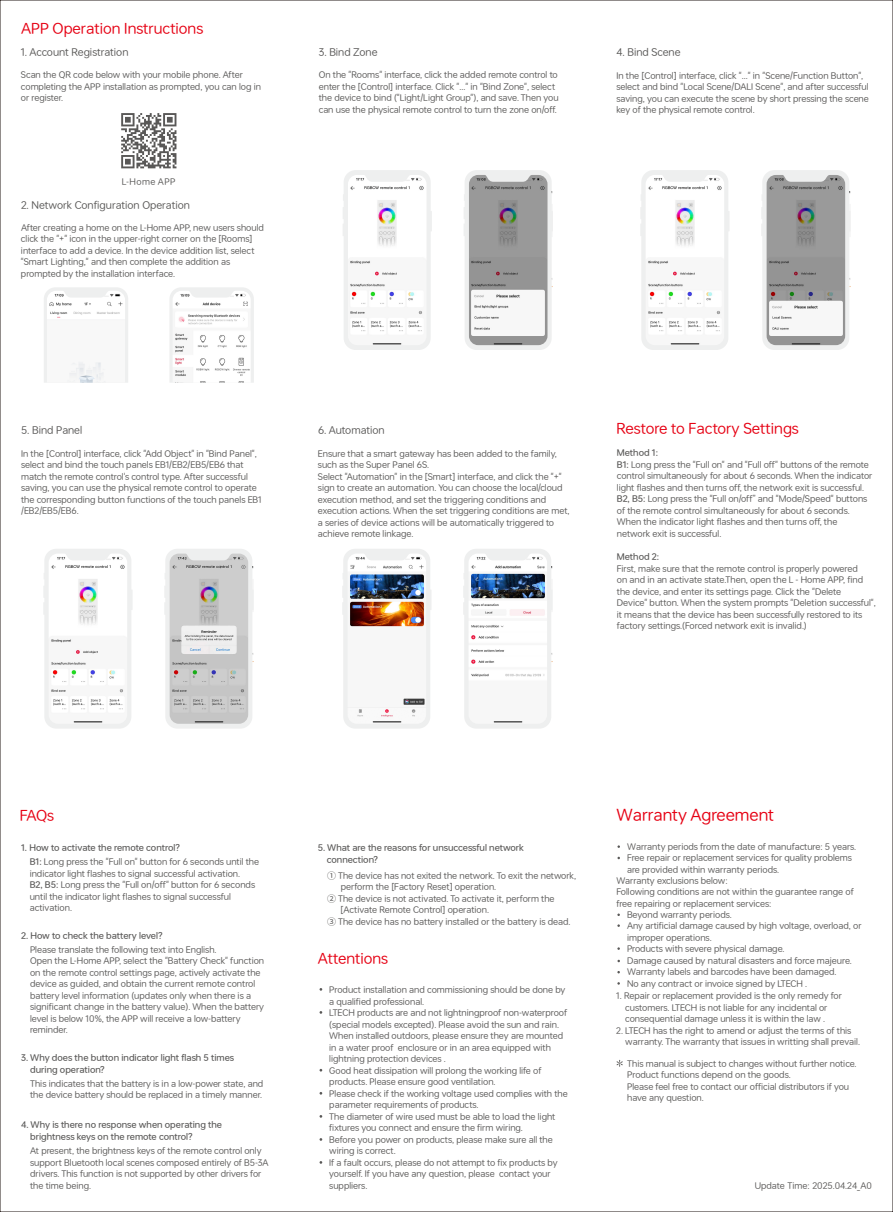
<style>
.page{position:relative;width:893px;height:1212px;background:#fff}
.page>*{position:absolute;margin:0;border:0;box-sizing:border-box;transform-origin:0 0}
.t1{font:16.5px "O Plus Sans 3.0";color:#e60013}
.t2{font:15px "O Plus Sans 3.0";color:#e60013}
.t3{font:10.5px "O Plus Sans 3.0";color:#595857}
.t4{font:9px/11.6px "O Plus Sans 3.0";color:#595857}
.t5{font:500 9px/11.6px "O Plus Sans 3.0";color:#595857}
.s1{font-weight:500}
.s2{font-family:"Source Han Sans CN"}
</style>
<div class="page">
<svg style="left:343px;top:170px;width:89px;height:180px"></svg>
<svg style="left:464px;top:170px;width:89px;height:180px"></svg>
<img style="left:348px;top:175px;width:78px;height:170px">
<img style="left:469px;top:175px;width:78px;height:170px">
<svg style="left:616px;top:1059px;width:7px;height:8px"></svg>
<svg style="left:640px;top:170px;width:89px;height:180px"></svg>
<svg style="left:761px;top:170px;width:89px;height:180px"></svg>
<img style="left:767px;top:175px;width:78px;height:170px">
<img style="left:646px;top:175px;width:78px;height:170px">
<svg style="left:342px;top:549px;width:89px;height:180px"></svg>
<svg style="left:463px;top:549px;width:89px;height:180px"></svg>
<img style="left:348px;top:554px;width:78px;height:170px">
<img style="left:469px;top:554px;width:78px;height:170px">
<svg style="left:43px;top:549px;width:90px;height:180px"></svg>
<svg style="left:164px;top:549px;width:90px;height:180px"></svg>
<img style="left:49px;top:554px;width:78px;height:170px">
<img style="left:170px;top:554px;width:78px;height:170px">
<svg style="left:170px;top:287px;width:84px;height:96px"></svg>
<img style="left:173px;top:291px;width:78px;height:9px">
<svg style="left:44px;top:287px;width:84px;height:96px"></svg>
<img style="left:47px;top:291px;width:78px;height:9px">
<svg style="left:121px;top:113px;width:55px;height:55px"></svg>
<h2 class="t2" style="left:21px;top:21px;width:184px">APP Operation Instructions</h2>
<p class="t3" style="left:21px;top:47px;width:109px">1. Account Registration</p>
<p class="t4" style="left:21px;top:69px;width:242px">Scan the QR code below with your mobile phone. After completing the APP installation as prompted, you can log in or register.</p>
<p class="t4" style="left:122px;top:176px;width:55px">L-Home APP</p>
<p class="t3" style="left:21px;top:200px;width:170px">2. Network Configuration Operation</p>
<p class="t4" style="left:21px;top:222px;width:244px">After creating a home on the L-Home APP, new users should click the "+" icon in the upper-right corner on the [Rooms] interface to add a device. In the device addition list, select "Smart Lighting," and then complete the addition as prompted by the installation interface.</p>
<p class="t3" style="left:319px;top:47px;width:60px">3. Bind Zone</p>
<p class="t3" style="left:616px;top:47px;width:66px">4. Bind Scene</p>
<p class="t4" style="left:616px;top:70px;width:254px">In the [Control] interface, click "..." in "Scene/Function Button", select and bind "Local Scene/DALI Scene", and after successful saving, you can execute the scene by short pressing the scene key of the physical remote control.</p>
<p class="t4" style="left:319px;top:69px;width:241px">On the "Rooms" interface, click the added remote control to enter the [Control] interface. Click "..." in "Bind Zone", select the device to bind ("Light/Light Group"), and save. Then you can use the physical remote control to turn the zone on/off.</p>
<p class="t3" style="left:21px;top:425px;width:62px">5. Bind Panel</p>
<p class="t4" style="left:21px;top:448px;width:242px">In the [Control] interface, click "Add Object" in "Bind Panel", select and bind the touch panels EB1/EB2/EB5/EB6 that match the remote control's control type. After successful saving, you can use the physical remote control to operate the corresponding button functions of the touch panels EB1 /EB2/EB5/EB6.</p>
<p class="t3" style="left:318px;top:425px;width:68px">6. Automation</p>
<p class="t4" style="left:318px;top:448px;width:253px">Ensure that a smart gateway has been added to the family, such as the Super Panel 6S.<br>Select "Automation" in the [Smart] interface, and click the "+" sign to create an automation. You can choose the local/cloud execution method, and set the triggering conditions and execution actions. When the set triggering conditions are met, a series of device actions will be automatically triggered to achieve remote linkage.</p>
<h2 class="t2" style="left:616px;top:421px;width:184px">Restore to Factory Settings</h2>
<p class="t4" style="left:617px;top:447px;width:257px"><span class="s1">Method 1:<br>B1:</span> Long press the "Full on" and "Full off" buttons of the remote control simultaneously for about 6 seconds. When the indicator light flashes and then turns off, the network exit is successful.<br><span class="s1">B2, B5:</span> Long press the "Full on/off” and "Mode/Speed" buttons of the remote control simultaneously for about 6 seconds.<br>When the indicator light flashes and then turns off, the network exit is successful.</p>
<p class="t5" style="left:617px;top:551px;width:44px">Method 2:</p>
<p class="t4" style="left:617px;top:562px;width:260px">First, make sure that the remote control is properly powered<br>on and in an activate state.Then, open the L - Home APP, find the device, and enter its settings page. Click the "Delete<br>Device" button. When the system prompts "Deletion successful", it means that the device has been successfully restored to its factory settings.(Forced network exit is invalid.)</p>
<h2 class="t2" style="left:20px;top:808px;width:36px">FAQs</h2>
<p class="t4" style="left:30px;top:841px;width:231px;line-height:14px;text-indent:-9px"><span class="s1">1. How to activate the remote control?<br>B1:</span> Long press the "Full on" button for 6 seconds until the</p>
<p class="t4" style="left:30px;top:867px;width:227px">indicator light flashes to signal successful activation.<br><span class="s1">B2, B5:</span> Long press the "Full on/off" button for 6 seconds until the indicator light flashes to signal successful activation.</p>
<p class="t5" style="left:21px;top:930px;width:143px">2. How to check the battery level?</p>
<p class="t4" style="left:30px;top:944px;width:236px">Please translate the following text into English.<br>Open the L-Home APP, select the "Battery Check" function on the remote control settings page, actively activate the device as guided, and obtain the current remote control battery level information (updates only when there is a significant change in the battery value). When the battery level is below 10%, the APP will receive a low-battery reminder.</p>
<p class="t5" style="left:30px;top:1052px;width:206px;text-indent:-9px">3. Why does the button indicator light flash 5 times during operation?</p>
<p class="t4" style="left:30px;top:1078px;width:235px">This indicates that the battery is in a low-power state, and the device battery should be replaced in a timely manner.</p>
<p class="t5" style="left:30px;top:1119px;width:193px;text-indent:-9px">4. Why is there no response when operating the brightness keys on the remote control?</p>
<p class="t4" style="left:30px;top:1145px;width:240px">At present, the brightness keys of the remote control only support Bluetooth local scenes composed entirely of B5-3A drivers. This function is not supported by other drivers for the time being.</p>
<p class="t5" style="left:327px;top:842px;width:199px;text-indent:-9px">5. What are the reasons for unsuccessful network connection?</p>
<p class="t4" style="left:327px;top:870px;width:251px"><span class="s2">①</span> The device has not exited the network. To exit the network,</p>
<p class="t4" style="left:341px;top:881px;width:157px">perform the [Factory Reset] operation.</p>
<p class="t4" style="left:327px;top:893px;width:229px"><span class="s2">②</span> The device is not activated. To activate it, perform the</p>
<p class="t4" style="left:341px;top:904px;width:150px">[Activate Remote Control] operation.</p>
<p class="t4" style="left:327px;top:916px;width:245px"><span class="s2">③</span> The device has no battery installed or the battery is dead.</p>
<h2 class="t2" style="left:318px;top:951px;width:72px">Attentions</h2>
<p class="t4" style="left:329px;top:984px;width:240px">Product installation and commissioning should be done by a qualified professional.<br>LTECH products are and not lightningproof non-waterproof (special models excepted). Please avoid the sun and rain.<br>When installed outdoors, please ensure they are mounted in a water proof enclosure or in an area equipped with lightning protection devices .<br>Good heat dissipation will prolong the working life of products. Please ensure good ventilation.<br>Please check if the working voltage used complies with the parameter requirements of products.<br>The diameter of wire used must be able to load the light fixtures you connect and ensure the firm wiring.<br>Before you power on products, please make sure all the wiring is correct.<br>If a fault occurs, please do not attempt to fix products by yourself. If you have any question, please contact your suppliers.</p>
<h1 class="t1" style="left:617px;top:807px;width:159px">Warranty Agreement</h1>
<p class="t4" style="left:627px;top:841px;width:231px">Warranty periods from the date of manufacture: 5 years.</p>
<p class="t4" style="left:627px;top:852px;width:226px">Free repair or replacement services for quality problems</p>
<p class="t4" style="left:627px;top:864px;width:154px">are provided within warranty periods.</p>
<p class="t4" style="left:616px;top:875px;width:113px">Warranty exclusions below:</p>
<p class="t4" style="left:616px;top:886px;width:239px">Following conditions are not within the guarantee range of</p>
<p class="t4" style="left:616px;top:898px;width:156px">free repairing or replacement services:</p>
<p class="t4" style="left:627px;top:909px;width:106px">Beyond warranty periods.</p>
<p class="t4" style="left:627px;top:920px;width:236px">Any artificial damage caused by high voltage, overload, or</p>
<p class="t4" style="left:627px;top:932px;width:86px">improper operations.</p>
<p class="t4" style="left:627px;top:943px;width:159px">Products with severe physical damage.</p>
<p class="t4" style="left:627px;top:955px;width:226px">Damage caused by natural disasters and force majeure.</p>
<p class="t4" style="left:627px;top:966px;width:211px">Warranty labels and barcodes have been damaged.</p>
<p class="t4" style="left:627px;top:978px;width:182px">No any contract or invoice signed by LTECH .</p>
<p class="t4" style="left:625px;top:990px;width:218px;text-indent:-9px">1. Repair or replacement provided is the only remedy for customers. LTECH is not liable for any incidental or consequential damage unless it is within the law .</p>
<p class="t4" style="left:625px;top:1025px;width:236px;text-indent:-9px">2. LTECH has the right to amend or adjust the terms of this warranty. The warranty that issues in writting shall prevail.</p>
<p class="t4" style="left:627px;top:1058px;width:231px">This manual is subject to changes without further notice.<br>Product functions depend on the goods.<br>Please feel free to contact our official distributors if you have any question.</p>
<p class="t4" style="left:755px;top:1180px;width:119px">Update Time: 2025.04.24_A0</p>
</div>
